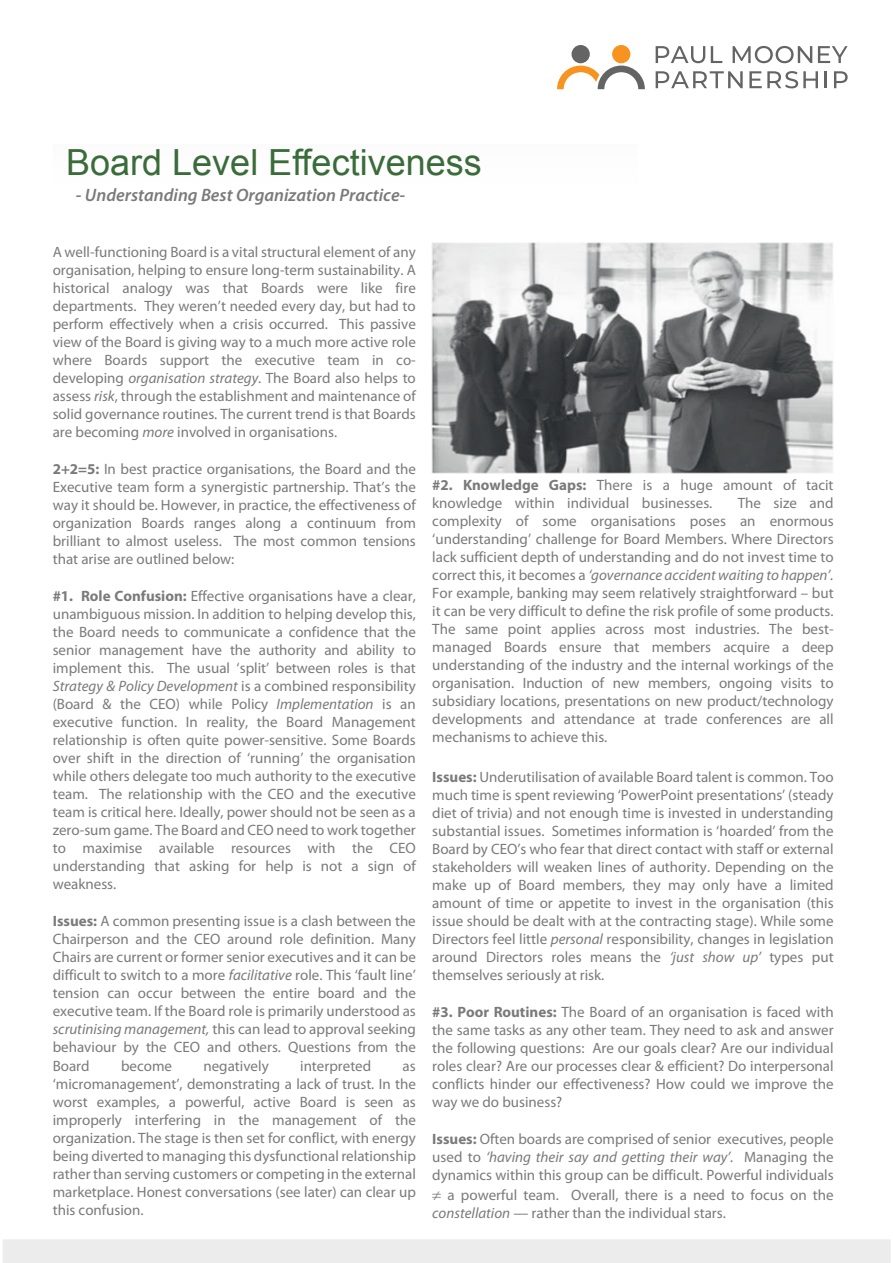
<style>
.page{position:relative;width:893px;height:1263px;background:#fff}
.page>*{position:absolute;margin:0;border:0;box-sizing:border-box;transform-origin:0 0}
.t1{font:36px "Arial";color:#3a6c3a}
.t2{font:italic 600 18px "Myriad Pro";color:#7a7a7a}
.t3{font:15px/18px "Myriad Pro";color:#7a7a7a;text-align:justify}
.s1{font-style:italic}
.s2{font-weight:700}
</style>
<div class="page">
<div style="left:612px;top:45px;width:18px;height:18px;background:#f7931e;border-radius:50%"></div>
<div style="left:571px;top:45px;width:19px;height:18px;background:#646464;border-radius:50%"></div>
<svg style="left:557px;top:66px;width:88px;height:23px"></svg>
<svg style="left:656px;top:46px;width:49px;height:17px"></svg>
<svg style="left:711px;top:46px;width:11px;height:17px"></svg>
<svg style="left:733px;top:46px;width:79px;height:17px"></svg>
<svg style="left:818px;top:46px;width:30px;height:17px"></svg>
<svg style="left:656px;top:71px;width:87px;height:17px"></svg>
<svg style="left:749px;top:71px;width:69px;height:17px"></svg>
<svg style="left:825px;top:71px;width:2px;height:17px"></svg>
<svg style="left:834px;top:71px;width:14px;height:17px"></svg>
<img style="left:431px;top:243px;width:402px;height:230px">
<p class="t1" style="left:66px;top:138px;width:417px">Board Level Effectiveness</p>
<p class="t2" style="left:76px;top:183px;width:331px">- Understanding Best Organization Practice-</p>
<p class="t3" style="left:53px;top:242px;width:365px">A well-functioning Board is a vital structural element of any organisation, helping to ensure long-term sustainability. A historical analogy was that Boards were like fire departments. They weren’t needed every day, but had to perform effectively when a crisis occurred. This passive view of the Board is giving way to a much more active role where Boards support the executive team in co&shy;developing <span class="s1">organisation strategy</span>. The Board also helps to assess <span class="s1">risk</span>, through the establishment and maintenance of solid governance routines. The current trend is that Boards are becoming <span class="s1">more</span> involved in organisations.</p>
<p class="t3" style="left:53px;top:460px;width:365px"><span class="s2">2+2=5:</span> In best practice organisations, the Board and the Executive team form a synergistic partnership. That’s the way it should be. However, in practice, the effectiveness of organization Boards ranges along a continuum from brilliant to almost useless. The most common tensions that arise are outlined below:</p>
<p class="t3" style="left:53px;top:586px;width:365px"><span class="s2">#1. Role Confusion:</span> Effective organisations have a clear, unambiguous mission. In addition to helping develop this, the Board needs to communicate a confidence that the senior management have the authority and ability to implement this. The usual ‘split’ between roles is that <span class="s1">Strategy &amp; Policy Development</span> is a combined responsibility (Board &amp; the CEO) while Policy <span class="s1">Implementation</span> is an executive function. In reality, the Board Management relationship is often quite power-sensitive. Some Boards over shift in the direction of ‘running’ the organisation while others delegate too much authority to the executive team. The relationship with the CEO and the executive team is critical here. Ideally, power should not be seen as a zero-sum game. The Board and CEO need to work together to maximise available resources with the CEO understanding that asking for help is not a sign of weakness.</p>
<p class="t3" style="left:53px;top:912px;width:365px"><span class="s2">Issues:</span> A common presenting issue is a clash between the Chairperson and the CEO around role definition. Many Chairs are current or former senior executives and it can be difficult to switch to a more <span class="s1">facilitative</span> role. This ‘fault line’ tension can occur between the entire board and the executive team. If the Board role is primarily understood as <span class="s1">scrutinising management,</span> this can lead to approval seeking behaviour by the CEO and others. Questions from the Board</p>
<p class="t3" style="left:121px;top:1056px;width:53px">become</p>
<p class="t3" style="left:203px;top:1056px;width:67px">negatively</p>
<p class="t3" style="left:300px;top:1056px;width:73px">interpreted</p>
<p class="t3" style="left:53px;top:1056px;width:365px;text-indent:350px">as ‘micromanagement’, demonstrating a lack of trust. In the worst examples, a powerful, active Board is seen as improperly interfering in the management of the organization. The stage is then set for conflict, with energy being diverted to managing this dysfunctional relationship rather than serving customers or competing in the external marketplace. Honest conversations (see later) can clear up this confusion.</p>
<p class="t3" style="left:432px;top:475px;width:403px"><span class="s2">#2. Knowledge Gaps:</span> There is a huge amount of tacit knowledge within individual businesses.</p>
<p class="t3" style="left:432px;top:493px;width:403px;text-indent:305px">The size and complexity of some organisations poses an enormous ‘understanding’ challenge for Board Members. Where Directors lack sufficient depth of understanding and do not invest time to correct this, it becomes a <span class="s1">‘governance accident waiting to happen’.<br></span>For example, banking may seem relatively straightforward – but it can be very difficult to define the risk profile of some products.<br>The same point applies across most industries. The best&shy;managed Boards ensure that members acquire a deep understanding of the industry and the internal workings of the organisation. Induction of new members, ongoing visits to subsidiary locations, presentations on new product/technology developments and attendance at trade conferences are all mechanisms to achieve this.</p>
<p class="t3" style="left:432px;top:767px;width:403px"><span class="s2">Issues:</span> Underutilisation of available Board talent is common. Too much time is spent reviewing ‘PowerPoint presentations’ (steady diet of trivia) and not enough time is invested in understanding substantial issues. Sometimes information is ‘hoarded’ from the Board by CEO’s who fear that direct contact with staff or external stakeholders will weaken lines of authority. Depending on the make up of Board members, they may only have a limited amount of time or appetite to invest in the organisation (this issue should be dealt with at the contracting stage). While some Directors feel little <span class="s1">personal</span> responsibility, changes in legislation around Directors roles means the <span class="s1">‘just show up’</span> types put themselves seriously at risk.</p>
<p class="t3" style="left:432px;top:1002px;width:403px"><span class="s2">#3. Poor Routines:</span> The Board of an organisation is faced with the same tasks as any other team. They need to ask and answer the following questions: Are our goals clear? Are our individual roles clear? Are our processes clear &amp; efficient? Do interpersonal conflicts hinder our effectiveness? How could we improve the way we do business?</p>
<p class="t3" style="left:432px;top:1129px;width:403px"><span class="s2">Issues:</span> Often boards are comprised of senior executives, people used to <span class="s1">‘having their say and getting their way’.</span> Managing the dynamics within this group can be difficult. Powerful individuals</p>
<p class="t3" style="left:432px;top:1185px;width:403px;text-indent:15px">a powerful team. Overall, there is a need to focus on the <span class="s1">constellation</span> — rather than the individual stars.</p>
</div>
